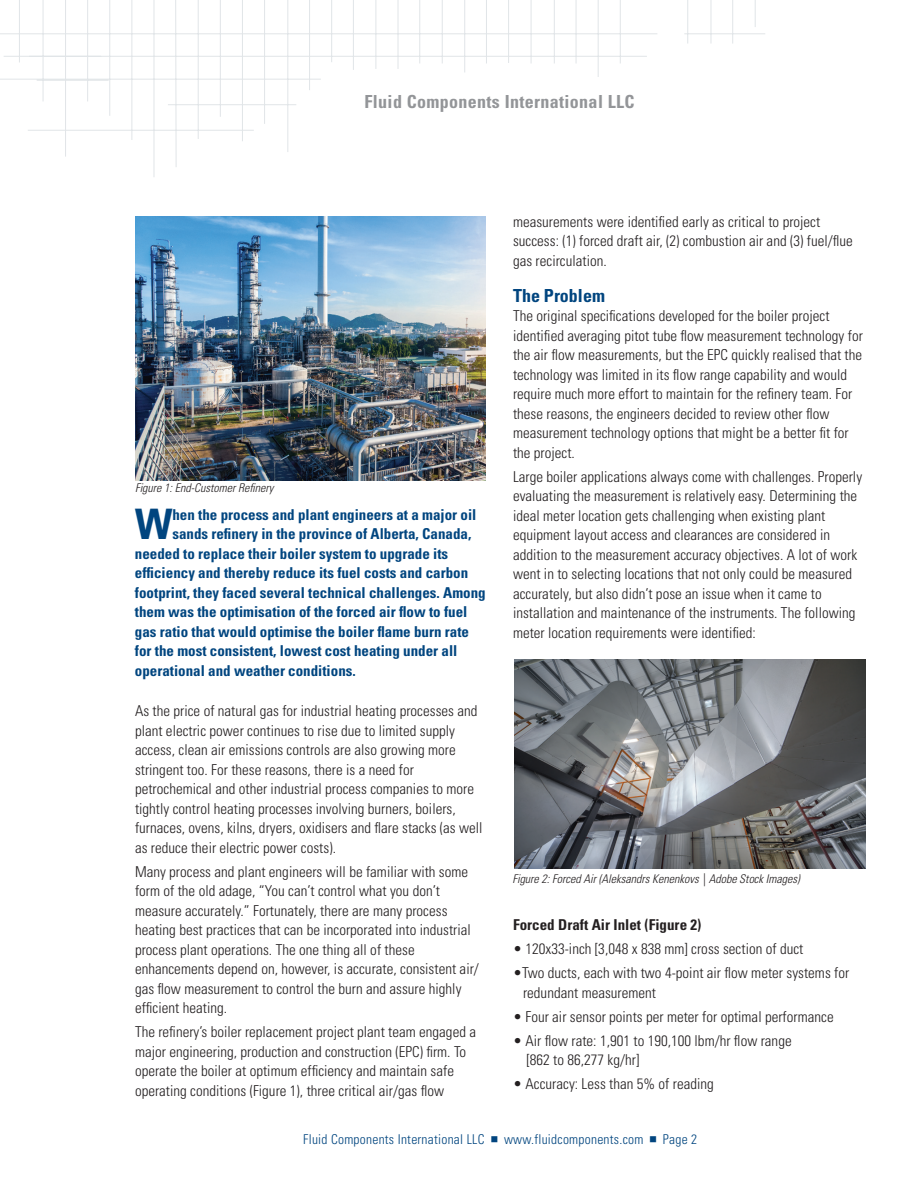
<style>
.page{position:relative;width:918px;height:1188px;background:#fff}
.page>*{position:absolute;margin:0;border:0;box-sizing:border-box;transform-origin:0 0}
.t1{font:700 condensed 42px "Univers LT Std";color:#01457f}
.t2{font:700 condensed 18px "Univers LT Std";letter-spacing:.02em;color:#939598}
.t3{font:700 condensed 18px "Univers LT Std";color:#01457f}
.t4{font:300 condensed 15px/19.5px "Univers LT Std";color:#231f20}
.t5{font:700 condensed 15px "Univers LT Std";color:#01457f}
.t6{font:700 condensed 15px "Univers LT Std";color:#231f20}
.t7{font:300 condensed 13.5px "Univers LT Std";letter-spacing:.02em;color:#01457f}
.t8{font:italic 300 condensed 12px "Univers LT Std";color:#231f20}
</style>
<div class="page">
<svg style="left:0;top:0;width:765px;height:177px"></svg>
<img style="left:135px;top:216px;width:351px;height:265px">
<img style="left:514px;top:660px;width:352px;height:208px">
<p class="t2" style="left:365px;top:90px;width:271px">Fluid Components International LLC</p>
<p class="t8" style="left:135px;top:481px;width:140px">Figure 1: End-Customer Refinery</p>
<h1 class="t1" style="left:135px;top:498px;width:39px">W</h1>
<p class="t5" style="left:172px;top:505px;width:306px">hen the process and plant engineers at a major oil</p>
<p class="t5" style="left:172px;top:525px;width:301px">sands refinery in the province of Alberta, Canada,</p>
<p class="t5" style="left:135px;top:544px;width:315px">needed to replace their boiler system to upgrade its</p>
<p class="t5" style="left:135px;top:564px;width:335px">efficiency and thereby reduce its fuel costs and carbon</p>
<p class="t5" style="left:135px;top:583px;width:352px">footprint, they faced several technical challenges. Among</p>
<p class="t5" style="left:135px;top:603px;width:334px">them was the optimisation of the forced air flow to fuel</p>
<p class="t5" style="left:135px;top:622px;width:336px">gas ratio that would optimise the boiler flame burn rate</p>
<p class="t5" style="left:135px;top:642px;width:324px">for the most consistent, lowest cost heating under all</p>
<p class="t5" style="left:135px;top:661px;width:222px">operational and weather conditions.</p>
<p class="t4" style="left:135px;top:701px;width:349px">As the price of natural gas for industrial heating processes and plant electric power continues to rise due to limited supply access, clean air emissions controls are also growing more stringent too. For these reasons, there is a need for petrochemical and other industrial process companies to more tightly control heating processes involving burners, boilers, furnaces, ovens, kilns, dryers, oxidisers and flare stacks (as well as reduce their electric power costs).</p>
<p class="t4" style="left:135px;top:862px;width:345px">Many process and plant engineers will be familiar with some form of the old adage, “You can’t control what you don’t measure accurately.” Fortunately, there are many process heating best practices that can be incorporated into industrial process plant operations. The one thing all of these enhancements depend on, however, is accurate, consistent air/ gas flow measurement to control the burn and assure highly efficient heating.</p>
<p class="t4" style="left:135px;top:1022px;width:343px">The refinery’s boiler replacement project plant team engaged a major engineering, production and construction (EPC) firm. To operate the boiler at optimum efficiency and maintain safe operating conditions (Figure 1), three critical air/gas flow</p>
<p class="t4" style="left:513px;top:212px;width:341px">measurements were identified early as critical to project success: (1) forced draft air, (2) combustion air and (3) fuel/flue gas recirculation.</p>
<p class="t3" style="left:513px;top:284px;width:93px">The Problem</p>
<p class="t4" style="left:513px;top:306px;width:351px">The original specifications developed for the boiler project identified averaging pitot tube flow measurement technology for the air flow measurements, but the EPC quickly realised that the technology was limited in its flow range capability and would require much more effort to maintain for the refinery team. For these reasons, the engineers decided to review other flow measurement technology options that might be a better fit for the project.</p>
<p class="t4" style="left:513px;top:467px;width:351px">Large boiler applications always come with challenges. Properly evaluating the measurement is relatively easy. Determining the ideal meter location gets challenging when existing plant equipment layout access and clearances are considered in addition to the measurement accuracy objectives. A lot of work went in to selecting locations that not only could be measured accurately, but also didn’t pose an issue when it came to installation and maintenance of the instruments. The following meter location requirements were identified:</p>
<p class="t8" style="left:512px;top:872px;width:289px">Figure 2: Forced Air (Aleksandrs Kenenkovs | Adobe Stock Images)</p>
<p class="t6" style="left:513px;top:916px;width:190px">Forced Draft Air Inlet (Figure 2)</p>
<p class="t4" style="left:513px;top:939px;width:292px">• 120x33-inch [3,048 x 838 mm] cross section of duct</p>
<p class="t4" style="left:523px;top:963px;width:328px;text-indent:-10px">•Two ducts, each with two 4-point air flow meter systems for redundant measurement</p>
<p class="t4" style="left:513px;top:1007px;width:322px">• Four air sensor points per meter for optimal performance</p>
<p class="t4" style="left:526px;top:1031px;width:267px;text-indent:-13px">• Air flow rate: 1,901 to 190,100 lbm/hr flow range [862 to 86,277 kg/hr]</p>
<p class="t4" style="left:513px;top:1074px;width:202px">• Accuracy: Less than 5% of reading</p>
<p class="t7" style="left:303px;top:1131px;width:183px">Fluid Components International LLC</p>
<p class="t7" style="left:504px;top:1131px;width:141px">www.fluidcomponents.com</p>
<p class="t7" style="left:663px;top:1131px;width:36px">Page 2</p>
</div>
